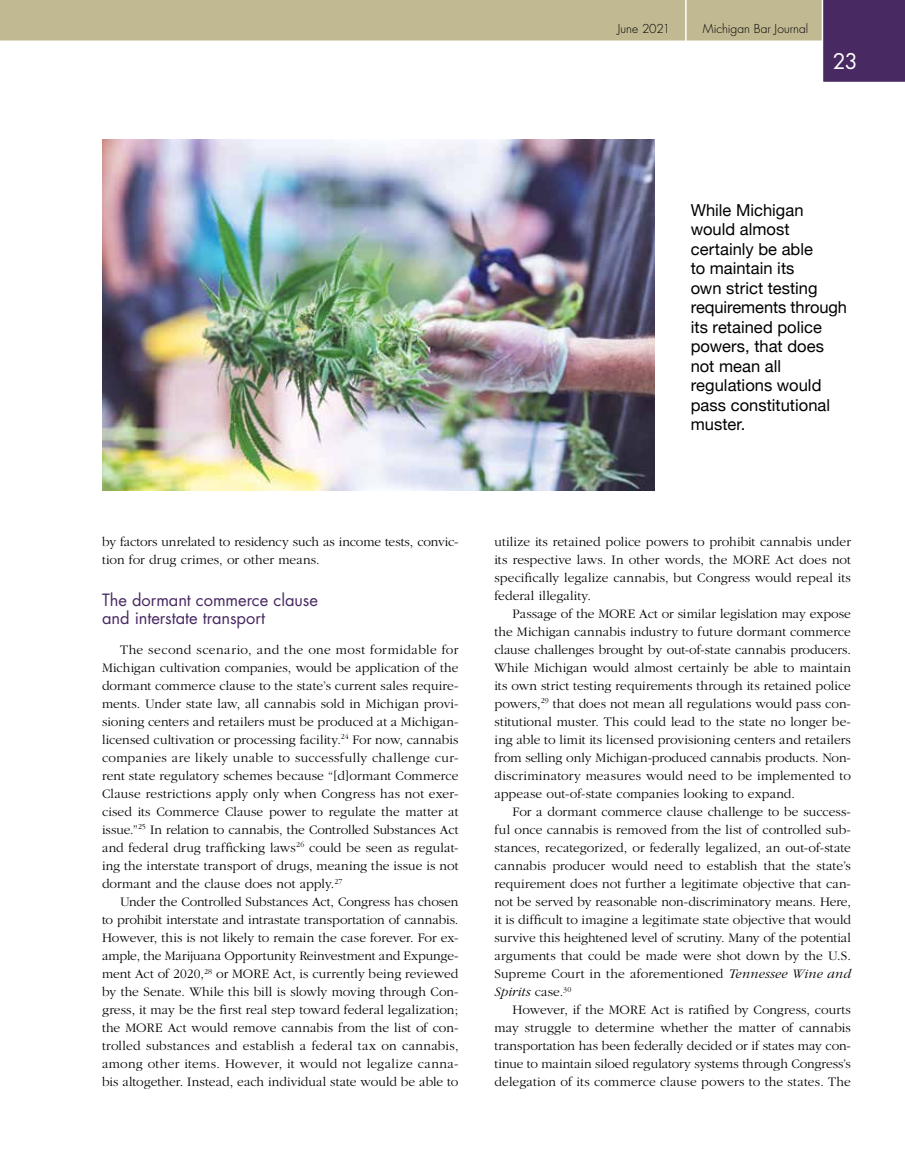
<style>
.page{position:relative;width:905px;height:1175px;background:#fff}
.page>*{position:absolute;margin:0;border:0;box-sizing:border-box;transform-origin:0 0}
.t1{font:21px "Futura";color:#fff}
.t2{font:16.5px/19.5px "Helvetica Neue";color:#000}
.t3{font:16.5px/18px "Futura";letter-spacing:-.005em;color:#482962}
.t4{font:300 13.5px/18px "Garamond";letter-spacing:.005em;color:#000;text-align:justify}
.t5{font:300 12px "Futura";color:#000}
.s1{font-style:italic}
</style>
<div class="page">
<svg style="left:0;top:0;width:904px;height:82px"></svg>
<hr style="left:685px;top:0;width:1px;height:42px;background:#fff">
<img style="left:102px;top:140px;width:552px;height:350px">
<p class="t5" style="left:618px;top:21px;width:54px">June 2021</p>
<p class="t5" style="left:702px;top:21px;width:107px">Michigan Bar Journal</p>
<h1 class="t1" style="left:832px;top:47px;width:26px">23</h1>
<p class="t2" style="left:690px;top:201px;width:158px">While Michigan would almost certainly be able<br>to maintain its<br>own strict testing requirements through its retained police powers, that does not mean all regulations would pass constitutional muster.</p>
<p class="t4" style="left:102px;top:533px;width:358px">by factors unrelated to residency such as income tests, convic&shy;tion for drug crimes, or other means.</p>
<p class="t3" style="left:102px;top:590px;width:217px">The dormant commerce clause and interstate transport</p>
<p class="t4" style="left:102px;top:641px;width:358px;text-indent:18px">The second scenario, and the one most formidable for Michigan cultivation companies, would be application of the dormant commerce clause to the state’s current sales require&shy;ments. Under state law, all cannabis sold in Michigan provi&shy;sioning centers and retailers must be produced at a Michigan&shy;licensed cultivation or processing facility.<sup>24</sup> For now, cannabis companies are likely unable to successfully challenge cur&shy;rent state regulatory schemes because “[d]ormant Commerce Clause restrictions apply only when Congress has not exer&shy;cised its Commerce Clause power to regulate the matter at issue.”<sup>25</sup> In relation to cannabis, the Controlled Substances Act and federal drug trafficking laws<sup>26</sup> could be seen as regulat&shy;ing the interstate transport of drugs, meaning the issue is not dormant and the clause does not apply.<sup>27</sup></p>
<p class="t4" style="left:102px;top:893px;width:358px;text-indent:18px">Under the Controlled Substances Act, Congress has chosen to prohibit interstate and intrastate transportation of cannabis.<br>However, this is not likely to remain the case forever. For ex&shy;ample, the Marijuana Opportunity Reinvestment and Expunge&shy;ment Act of 2020,<sup>28</sup> or MORE Act, is currently being reviewed by the Senate. While this bill is slowly moving through Con&shy;gress, it may be the first real step toward federal legalization; the MORE Act would remove cannabis from the list of con&shy;trolled substances and establish a federal tax on cannabis, among other items. However, it would not legalize canna&shy;bis altogether. Instead, each individual state would be able to</p>
<p class="t4" style="left:494px;top:533px;width:358px">utilize its retained police powers to prohibit cannabis under its respective laws. In other words, the MORE Act does not specifically legalize cannabis, but Congress would repeal its federal illegality.</p>
<p class="t4" style="left:494px;top:605px;width:358px;text-indent:18px">Passage of the MORE Act or similar legislation may expose the Michigan cannabis industry to future dormant commerce clause challenges brought by out-of-state cannabis producers.<br>While Michigan would almost certainly be able to maintain its own strict testing requirements through its retained police powers,<sup>29</sup> that does not mean all regulations would pass con&shy;stitutional muster. This could lead to the state no longer be&shy;ing able to limit its licensed provisioning centers and retailers from selling only Michigan-produced cannabis products. Non&shy;discriminatory measures would need to be implemented to appease out-of-state companies looking to expand.</p>
<p class="t4" style="left:494px;top:803px;width:358px;text-indent:18px">For a dormant commerce clause challenge to be success&shy;ful once cannabis is removed from the list of controlled sub&shy;stances, recategorized, or federally legalized, an out-of-state cannabis producer would need to establish that the state’s requirement does not further a legitimate objective that can&shy;not be served by reasonable non-discriminatory means. Here, it is difficult to imagine a legitimate state objective that would survive this heightened level of scrutiny. Many of the potential arguments that could be made were shot down by the U.S.<br>Supreme Court in the aforementioned <span class="s1">Tennessee Wine and Spirits</span> case.<sup>30</sup></p>
<p class="t4" style="left:494px;top:1001px;width:358px;text-indent:18px">However, if the MORE Act is ratified by Congress, courts may struggle to determine whether the matter of cannabis transportation has been federally decided or if states may con&shy;tinue to maintain siloed regulatory systems through Congress’s delegation of its commerce clause powers to the states. The</p>
</div>
